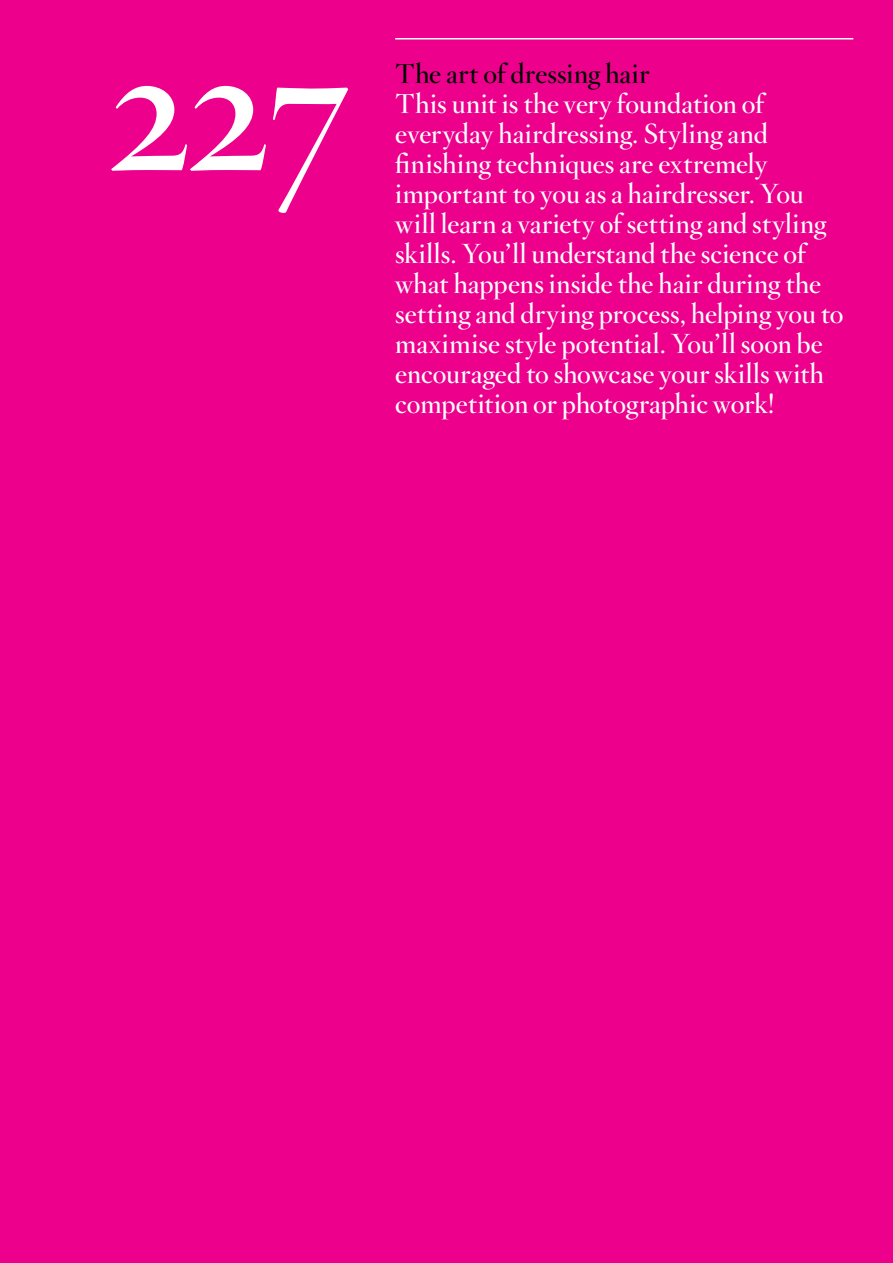
<style>
.page{position:relative;width:893px;height:1263px;background:#ec008c}
.page>*{position:absolute;margin:0;border:0;box-sizing:border-box;transform-origin:0 0}
.t1{font:189px "Hoefler Titling HTF Sm Roman";color:#fff}
.t2{font:27px/30px "Hoefler Titling HTF Sm Roman";letter-spacing:.01em;color:#fff}
.t3{font:27px "Hoefler Titling HTF Sm Roman";letter-spacing:.01em;color:#000}
</style>
<div class="page">
<hr style="left:395px;top:38px;width:458px;height:1px;background:#fff">
<h1 class="t1" style="left:106px;top:-20px;width:248px">227</h1>
<p class="t3" style="left:395px;top:56px;width:256px">The art of dressing hair</p>
<p class="t2" style="left:395px;top:88px;width:450px">This unit is the very foundation of everyday hairdressing. Styling and finishing techniques are extremely important to you as a hairdresser. You will learn a variety of setting and styling skills. You’ll understand the science of what happens inside the hair during the setting and drying process, helping you to maximise style potential. You’ll soon be encouraged to showcase your skills with competition or photographic work!</p>
</div>
